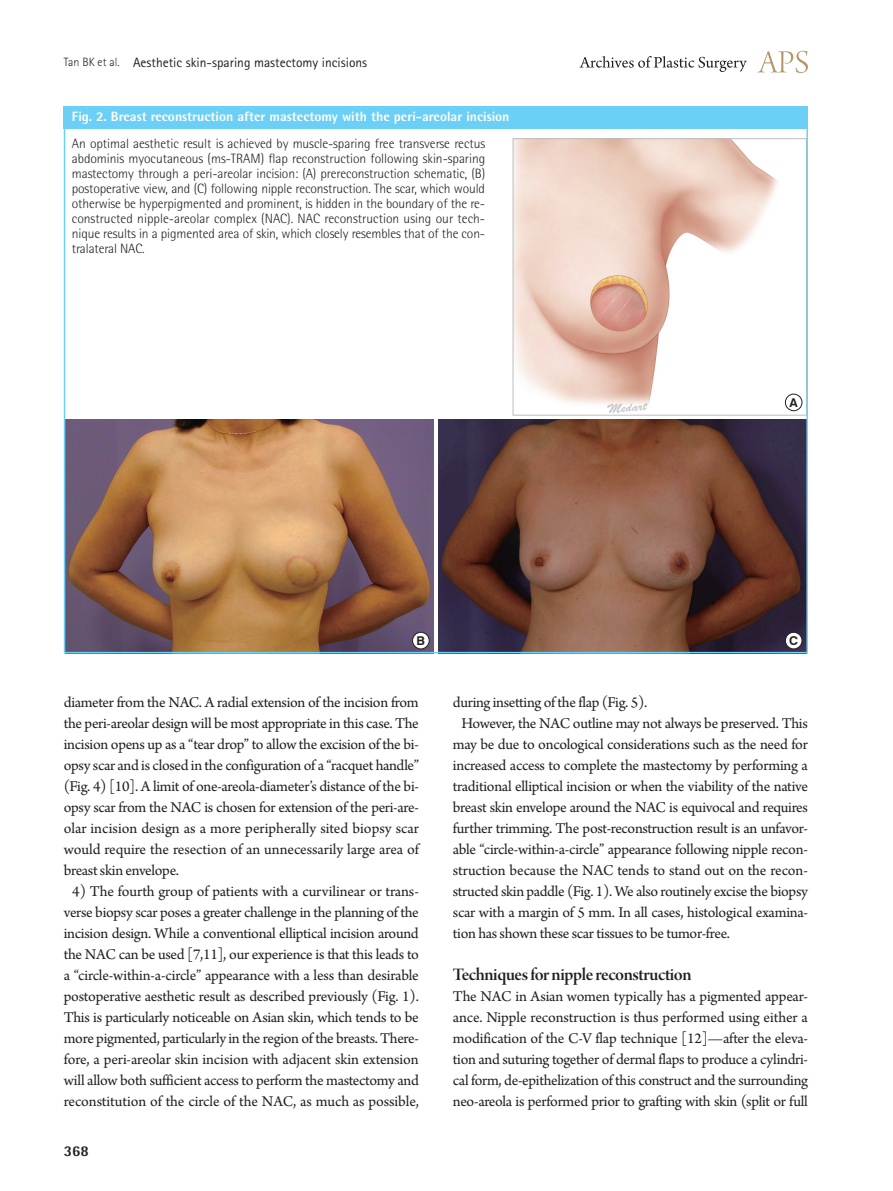
<style>
.page{position:relative;width:893px;height:1191px;background:#fff}
.page>*{position:absolute;margin:0;border:0;box-sizing:border-box;transform-origin:0 0}
.중제목{font:18.75px "Arno Pro Smbd Display";letter-spacing:-.02em;color:#231f20}
.본문{font:15.75px/21px "Arno Pro";letter-spacing:-.02em;color:#231f20;text-align:justify}
.t1{font:800 15px "Rotis Semi Sans Std";color:#231f20}
.그림설명{font:300 13.5px/15px "Rotis Semi Sans Std";letter-spacing:-.01em;color:#231f20;text-align:justify}
.표그림제목{font:800 13.5px "Rotis Semi Sans Std";color:#fff}
.하시라_제목{font:13.5px "Rotis Sans Serif Std";color:#231f20}
.t2{font:700 12.15px "Swiss 721 BT";color:#231f20}
.s1{font-weight:300;font-size:12px}
</style>
<div class="page">
<svg style="left:757px;top:51px;width:51px;height:22px"></svg>
<svg style="left:579px;top:56px;width:168px;height:16px"></svg>
<div style="left:64px;top:106px;width:744px;height:23px;background:#6bcff6"></div>
<img style="left:515px;top:140px;width:287px;height:273px">
<div style="left:513px;top:138px;width:294px;height:277px;border:1px solid #bcbdc0"></div>
<img style="left:438px;top:419px;width:367px;height:231px">
<img style="left:67px;top:419px;width:367px;height:231px">
<div style="left:785px;top:394px;width:17px;height:17px;background:#fff;border-radius:50%"></div>
<div style="left:785px;top:394px;width:17px;height:17px;border:1px solid #231f20;border-radius:50%"></div>
<div style="left:413px;top:632px;width:16px;height:17px;background:#fff;border-radius:50%"></div>
<div style="left:412px;top:632px;width:17px;height:17px;border:1px solid #231f20;border-radius:50%"></div>
<div style="left:785px;top:632px;width:17px;height:17px;background:#fff;border-radius:50%"></div>
<div style="left:785px;top:632px;width:17px;height:17px;border:1px solid #231f20;border-radius:50%"></div>
<p class="하시라_제목" style="left:64px;top:54px;width:305px"><span class="s1">Tan BK et al.</span> Aesthetic skin-sparing mastectomy incisions</p>
<p class="표그림제목" style="left:72px;top:108px;width:439px">Fig. 2. Breast reconstruction after mastectomy with the peri-areolar incision</p>
<p class="그림설명" style="left:72px;top:136px;width:415px">An optimal aesthetic result is achieved by muscle-sparing free transverse rectus abdominis myocutaneous (ms-TRAM) flap reconstruction following skin-sparing mastectomy through a peri-areolar incision: (A) prereconstruction schematic, (B) postoperative view, and (C) following nipple reconstruction. The scar, which would otherwise be hyperpigmented and prominent, is hidden in the boundary of the re&shy;constructed nipple-areolar complex (NAC). NAC reconstruction using our tech&shy;nique results in a pigmented area of skin, which closely resembles that of the con&shy;tralateral NAC.</p>
<p class="t2" style="left:789px;top:395px;width:10px">A</p>
<p class="t2" style="left:417px;top:633px;width:10px">B</p>
<p class="t2" style="left:789px;top:633px;width:10px">C</p>
<p class="본문" style="left:64px;top:693px;width:357px">diameter from the NAC. A radial extension of the incision from the peri-areolar design will be most appropriate in this case. The incision opens up as a “tear drop” to allow the excision of the bi&shy;opsy scar and is closed in the configuration of a “racquet handle” (Fig. 4) [10]. A limit of one-areola-diameter’s distance of the bi&shy;opsy scar from the NAC is chosen for extension of the peri-are&shy;olar incision design as a more peripherally sited biopsy scar would require the resection of an unnecessarily large area of breast skin envelope.</p>
<p class="본문" style="left:64px;top:882px;width:357px;text-align:center">4) The fourth group of patients with a curvilinear or trans&shy;verse biopsy scar poses a greater challenge in the planning of the incision design. While a conventional elliptical incision around the NAC can be used [7,11], our experience is that this leads to a “circle-within-a-circle” appearance with a less than desirable postoperative aesthetic result as described previously (Fig. 1).<br>This is particularly noticeable on Asian skin, which tends to be more pigmented, particularly in the region of the breasts. There&shy;fore, a peri-areolar skin incision with adjacent skin extension will allow both sufficient access to perform the mastectomy and reconstitution of the circle of the NAC, as much as possible,</p>
<p class="t1" style="left:64px;top:1141px;width:27px">368</p>
<p class="본문" style="left:453px;top:693px;width:196px">during insetting of the flap (Fig. 5).</p>
<p class="본문" style="left:453px;top:714px;width:357px;text-indent:9px">However, the NAC outline may not always be preserved. This may be due to oncological considerations such as the need for increased access to complete the mastectomy by performing a traditional elliptical incision or when the viability of the native breast skin envelope around the NAC is equivocal and requires further trimming. The post-reconstruction result is an unfavor&shy;able “circle-within-a-circle” appearance following nipple recon&shy;struction because the NAC tends to stand out on the recon&shy;structed skin paddle (Fig. 1). We also routinely excise the biopsy scar with a margin of 5 mm. In all cases, histological examina&shy;tion has shown these scar tissues to be tumor-free.</p>
<p class="중제목" style="left:453px;top:964px;width:240px">Techniques for nipple reconstruction</p>
<p class="본문" style="left:453px;top:987px;width:357px">The NAC in Asian women typically has a pigmented appear&shy;ance. Nipple reconstruction is thus performed using either a modification of the C-V flap technique [12]—after the eleva&shy;tion and suturing together of dermal flaps to produce a cylindri&shy;cal form, de-epithelization of this construct and the surrounding neo-areola is performed prior to grafting with skin (split or full</p>
</div>
